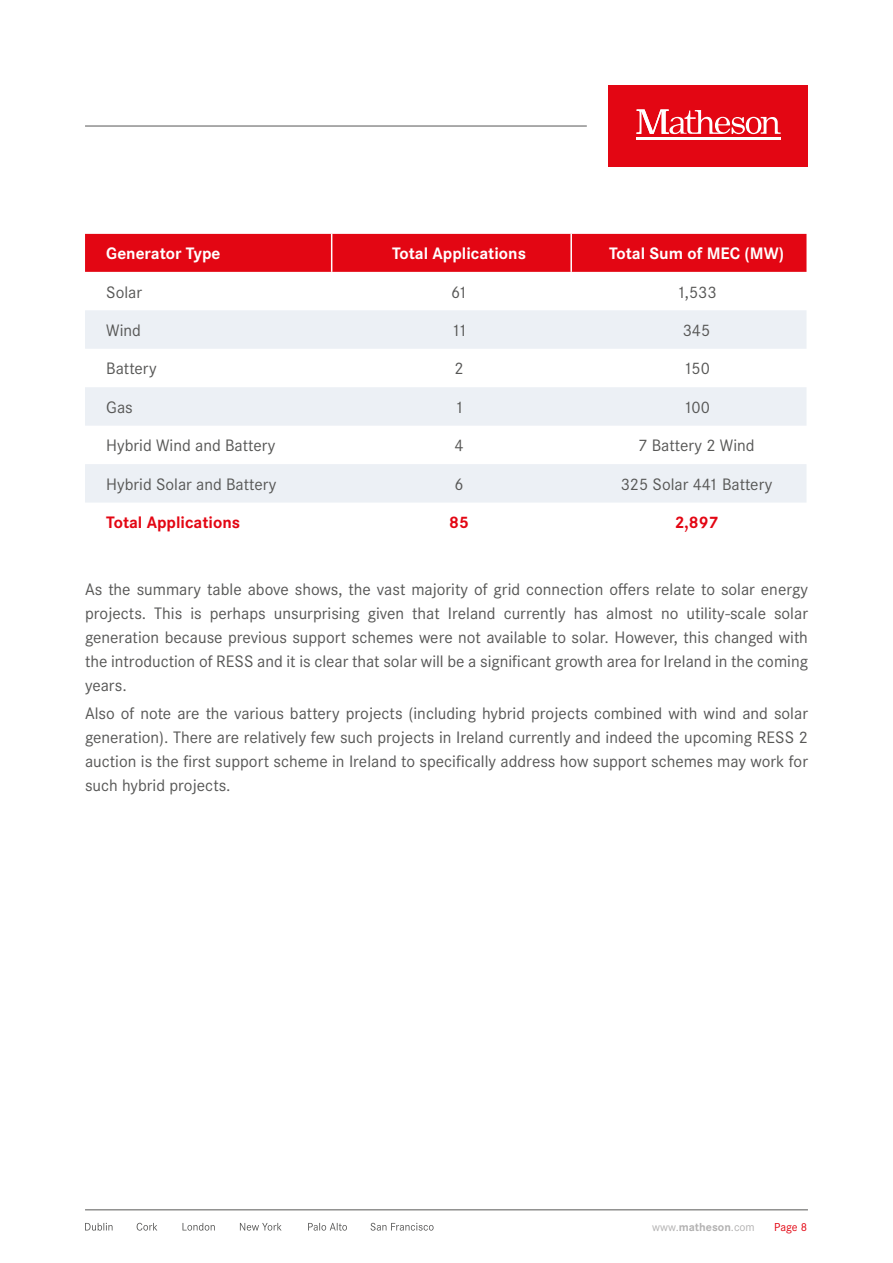
<style>
.page{position:relative;width:893px;height:1263px;background:#fff}
.page>*{position:absolute;margin:0;border:0;box-sizing:border-box;transform-origin:0 0}
.Body_1{font:17.25px/24px "Corporate S Pro";color:#575756;text-align:justify}
.Body_1-2{font:17.25px "Corporate S";color:#575756}
.Body_1-3{font:700 17.25px "Corporate S";color:#fff}
.Body_1-4{font:700 17.25px "Corporate S";color:#e30613}
.t1{font:12px "Corporate S Pro";color:#b3b2b2}
.t2{font:12px "Corporate S Pro";color:#e30613}
.s1{font-weight:700}
</style>
<div class="page">
<div style="left:608px;top:85px;width:200px;height:82px;background:#e30613"></div>
<hr style="left:636px;top:138px;width:145px;height:2px;background:#fff">
<svg style="left:636px;top:109px;width:145px;height:25px"></svg>
<hr style="left:85px;top:126px;width:502px;height:1px;background:#575756">
<hr style="left:85px;top:1209px;width:723px;height:1px;background:#575756">
<svg style="left:85px;top:1223px;width:349px;height:7px"></svg>
<div style="left:85px;top:234px;width:721px;height:38px;background:#e30613"></div>
<svg style="left:85px;top:310px;width:721px;height:193px;fill:#ecf0f5"></svg>
<hr style="left:331px;top:234px;width:1px;height:38px;background:#fff">
<hr style="left:570px;top:234px;width:2px;height:38px;background:#fff">
<p class="Body_1-3" style="left:106px;top:243px;width:116px">Generator Type</p>
<p class="Body_1-3" style="left:392px;top:243px;width:135px">Total Applications</p>
<p class="Body_1-3" style="left:609px;top:243px;width:176px">Total Sum of MEC (MW)</p>
<p class="Body_1-2" style="left:106px;top:282px;width:37px">Solar</p>
<p class="Body_1-2" style="left:451px;top:282px;width:17px">61</p>
<p class="Body_1-2" style="left:676px;top:282px;width:42px">1,533</p>
<p class="Body_1-2" style="left:106px;top:321px;width:36px">Wind</p>
<p class="Body_1-2" style="left:451px;top:321px;width:17px">11</p>
<p class="Body_1-2" style="left:683px;top:321px;width:29px">345</p>
<p class="Body_1-2" style="left:106px;top:359px;width:52px">Battery</p>
<p class="Body_1-2" style="left:454px;top:359px;width:11px">2</p>
<p class="Body_1-2" style="left:683px;top:359px;width:28px">150</p>
<p class="Body_1-2" style="left:106px;top:398px;width:28px">Gas</p>
<p class="Body_1-2" style="left:454px;top:398px;width:11px">1</p>
<p class="Body_1-2" style="left:683px;top:398px;width:28px">100</p>
<p class="Body_1-2" style="left:106px;top:436px;width:171px">Hybrid Wind and Battery</p>
<p class="Body_1-2" style="left:454px;top:436px;width:11px">4</p>
<p class="Body_1-2" style="left:638px;top:436px;width:118px">7 Battery 2 Wind</p>
<p class="Body_1-2" style="left:106px;top:475px;width:172px">Hybrid Solar and Battery</p>
<p class="Body_1-2" style="left:454px;top:475px;width:11px">6</p>
<p class="Body_1-2" style="left:621px;top:475px;width:153px">325 Solar 441 Battery</p>
<p class="Body_1-4" style="left:106px;top:512px;width:135px">Total Applications</p>
<p class="Body_1-4" style="left:449px;top:512px;width:21px">85</p>
<p class="Body_1-4" style="left:675px;top:512px;width:45px">2,897</p>
<p class="Body_1" style="left:85px;top:576px;width:724px">As the summary table above shows, the vast majority of grid connection offers relate to solar energy projects. This is perhaps unsurprising given that Ireland currently has almost no utility-scale solar generation because previous support schemes were not available to solar. However, this changed with the introduction of RESS and it is clear that solar will be a significant growth area for Ireland in the coming years.</p>
<p class="Body_1" style="left:85px;top:700px;width:724px">Also of note are the various battery projects (including hybrid projects combined with wind and solar generation). There are relatively few such projects in Ireland currently and indeed the upcoming RESS 2 auction is the first support scheme in Ireland to specifically address how support schemes may work for such hybrid projects.</p>
<p class="t1" style="left:652px;top:1218px;width:104px">www.<span class="s1">matheson</span>.com</p>
<p class="t2" style="left:774px;top:1218px;width:34px">Page 8</p>
</div>
